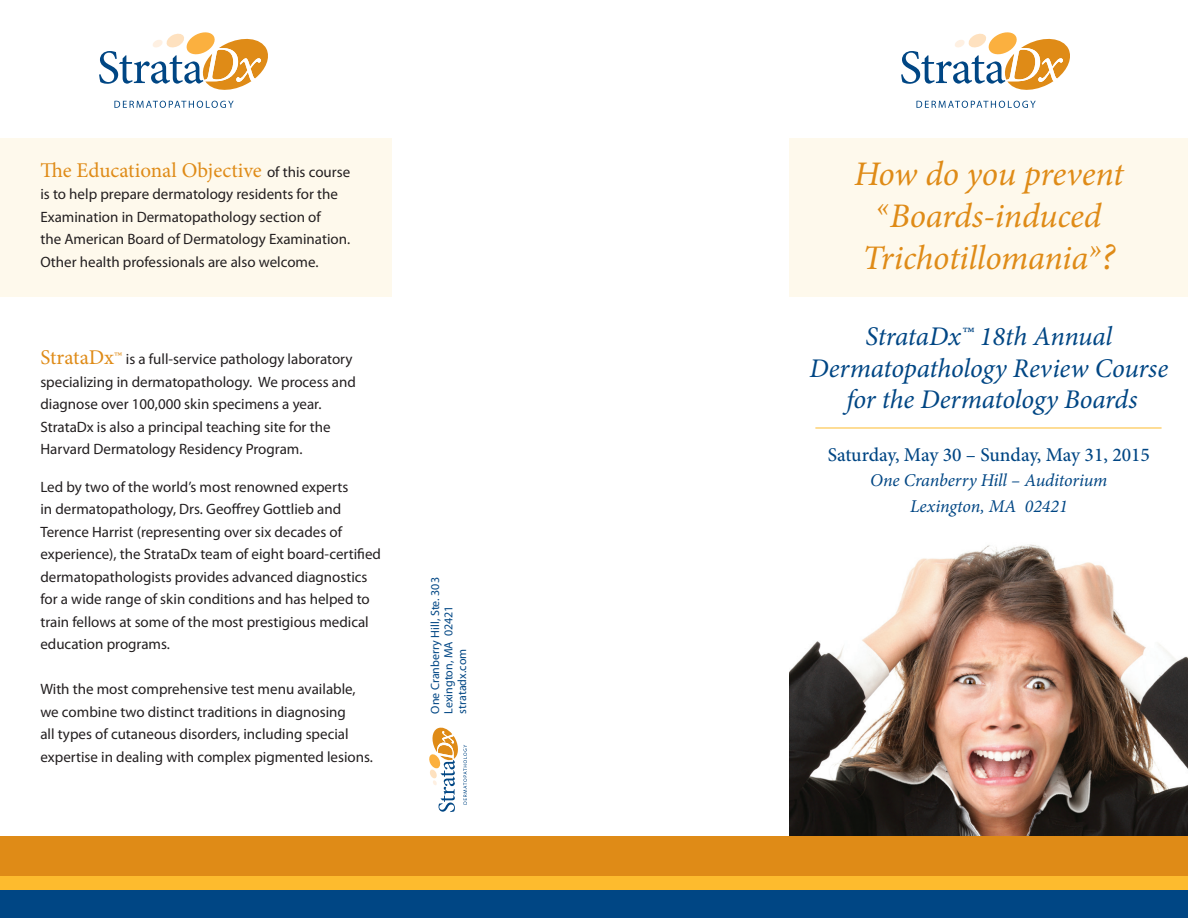
<style>
.page{position:relative;width:1188px;height:918px;background:#fff}
.page>*{position:absolute;margin:0;border:0;box-sizing:border-box;transform-origin:0 0}
.t1{font:italic 34.5px "Minion Pro";letter-spacing:-.005em;color:#df8b17}
.t2{font:italic 27px/31.5px "Minion Pro";letter-spacing:-.005em;color:#004684;text-align:center}
.t3{font:21px "Minion Pro";color:#df8b17}
.t4{font:500 19.5px "Minion Pro";letter-spacing:-.005em;color:#004684}
.t5{font:italic 18px "Minion Pro";letter-spacing:-.005em;color:#004684}
.t6{font:15px/22.5px "Myriad Pro";color:#231f20}
.t7{font:12px "Myriad Pro";color:#004684}
.s1{font-family:"Myriad Pro";font-size:15px;color:#231f20}
.s2{font-family:"Minion Pro";font-size:21px;color:#df8b17}
.s3{font-family:"Minion Pro";font-size:18px;color:#df8b17}
.s4{font-size:37.5px}
</style>
<div class="page">
<div style="left:0;top:138px;width:392px;height:159px;background:#fef9ec"></div>
<div style="left:790px;top:138px;width:398px;height:159px;background:#fef9ec"></div>
<img style="left:790px;top:544px;width:398px;height:292px">
<div style="left:0;top:836px;width:1188px;height:82px;background:#df8b17"></div>
<div style="left:0;top:876px;width:1188px;height:15px;background:#fdbb2e"></div>
<div style="left:0;top:891px;width:1188px;height:27px;background:#004684"></div>
<hr style="left:815px;top:428px;width:347px;height:1px;background:#fdbb2e">
<svg style="left:916px;top:101px;width:120px;height:7px"></svg>
<svg style="left:901px;top:32px;width:169px;height:58px"></svg>
<svg style="left:114px;top:101px;width:120px;height:7px"></svg>
<svg style="left:99px;top:32px;width:169px;height:58px"></svg>
<svg style="left:429px;top:728px;width:38px;height:84px"></svg>
<p class="t3" style="left:40px;top:156px;width:311px">The Educational Objective <span class="s1">of this course</span></p>
<p class="t6" style="left:40px;top:183px;width:299px">is to help prepare dermatology residents for the<br>Examination in Dermatopathology section of</p>
<p class="t6" style="left:40px;top:228px;width:311px">the American Board of Dermatology Examination.</p>
<p class="t6" style="left:40px;top:250px;width:280px">Other health professionals are also welcome.</p>
<p class="t6" style="left:40px;top:348px;width:317px"><span class="s2">StrataDx</span><span class="s3">™</span> is a full-service pathology laboratory specializing in dermatopathology. We process and diagnose over 100,000 skin specimens a year.</p>
<p class="t6" style="left:40px;top:415px;width:292px">StrataDx is also a principal teaching site for the<br>Harvard Dermatology Residency Program.</p>
<p class="t6" style="left:40px;top:475px;width:342px">Led by two of the world’s most renowned experts<br>in dermatopathology, Drs. Geoffrey Gottlieb and Terence Harrist (representing over six decades of experience), the StrataDx team of eight board-certified dermatopathologists provides advanced diagnostics for a wide range of skin conditions and has helped to train fellows at some of the most prestigious medical education programs.</p>
<p class="t6" style="left:40px;top:678px;width:317px">With the most comprehensive test menu available,</p>
<p class="t6" style="left:40px;top:700px;width:334px">we combine two distinct traditions in diagnosing<br>all types of cutaneous disorders, including special expertise in dealing with complex pigmented lesions.</p>
<p class="t7" style="left:428px;top:714px;width:138px;rotate:-90deg">One Cranberry Hill, Ste. 303</p>
<p class="t7" style="left:441px;top:714px;width:110px;rotate:-90deg">Lexington, MA 02421</p>
<p class="t7" style="left:455px;top:714px;width:66px;rotate:-90deg">stratadx.com</p>
<p class="t1" style="left:854px;top:150px;width:271px">How do you prevent</p>
<p class="t1" style="left:876px;top:192px;width:227px"><sup>«</sup>Boards-induced</p>
<p class="t1" style="left:863px;top:234px;width:254px">Trichotillomania<sup>»</sup><span class="s4">?</span></p>
<p class="t2" style="left:810px;top:321px;width:360px">StrataDx™ 18th Annual<br>Dermatopathology Review Course</p>
<p class="t2" style="left:846px;top:384px;width:293px">for the Dermatology Boards</p>
<p class="t4" style="left:828px;top:442px;width:324px">Saturday, May 30 – Sunday, May 31, 2015</p>
<p class="t5" style="left:870px;top:468px;width:239px">One Cranberry Hill – Auditorium</p>
<p class="t5" style="left:910px;top:494px;width:159px">Lexington, MA 02421</p>
</div>
